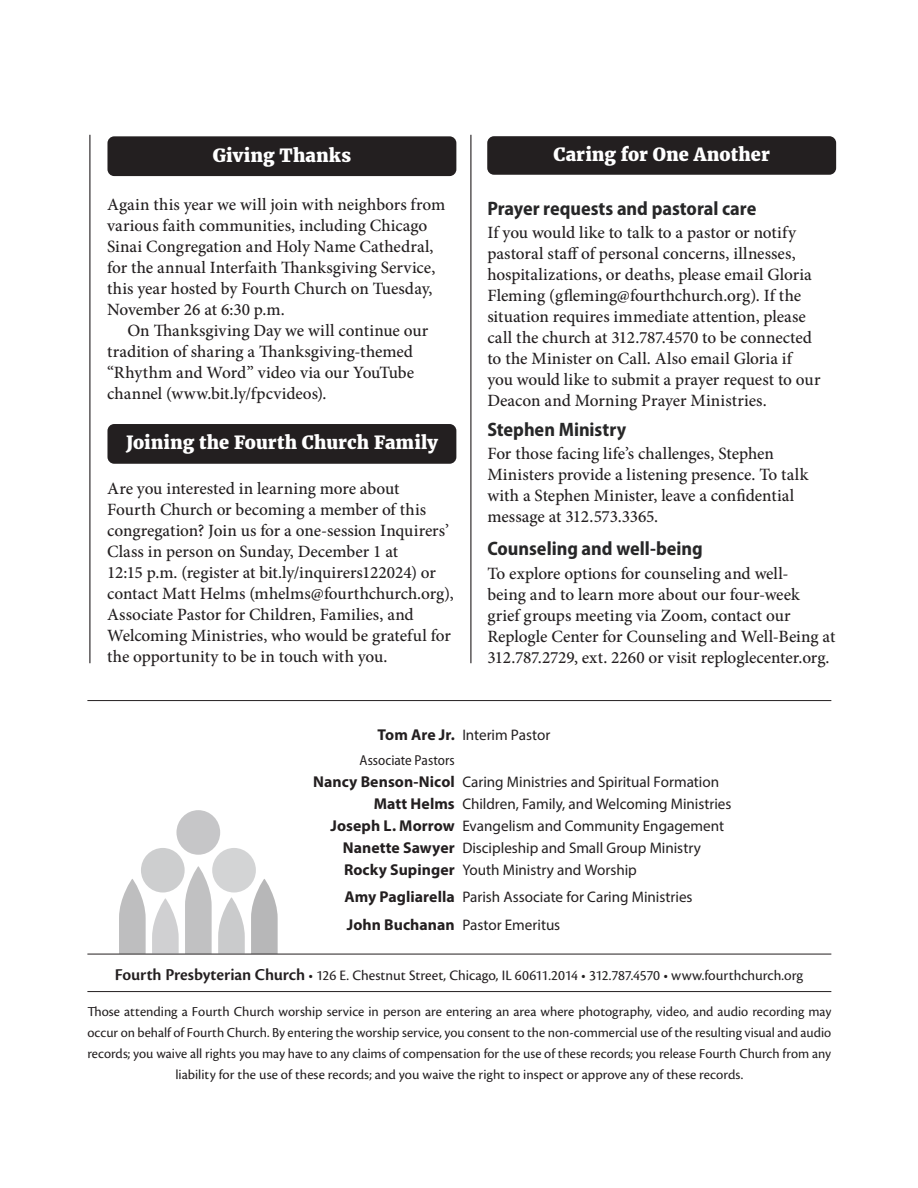
<style>
.page{position:relative;width:918px;height:1188px;background:#fff}
.page>*{position:absolute;margin:0;border:0;box-sizing:border-box;transform-origin:0 0}
.t1{font:700 semi-condensed 19.5px "Myriad Pro";color:#272728}
.t2{font:800 18px "Merriweather";letter-spacing:.005em;color:#fff}
.t3{font:500 17.25px/21px "Minion Pro";color:#231f20}
.t4{font:15.3px "Myriad Pro";letter-spacing:-.005em;color:#231f20}
.t5{font:15px "Cronos Pro";letter-spacing:-.005em;color:#231f20}
.t6{font:semi-condensed 14.4px "Myriad Pro";color:#231f20}
.t7{font:14.25px/21px "Cronos Pro";color:#231f20;text-align:center}
.s1{font-weight:700;font-size:15.75px}
.s2{font-weight:600;font-size:17.25px}
</style>
<div class="page">
<hr style="left:87px;top:954px;width:744px;height:1px;background:#231f20">
<div style="left:141px;top:848px;width:44px;height:45px;background:#cdcecf;border-radius:50%"></div>
<div style="left:212px;top:848px;width:44px;height:45px;background:#d3d4d5;border-radius:50%"></div>
<div style="left:176px;top:810px;width:44px;height:45px;background:#c6c6c8;border-radius:50%"></div>
<svg style="left:152px;top:898px;width:27px;height:56px"></svg>
<svg style="left:185px;top:866px;width:27px;height:88px"></svg>
<svg style="left:218px;top:897px;width:27px;height:57px"></svg>
<svg style="left:251px;top:879px;width:27px;height:75px"></svg>
<svg style="left:119px;top:879px;width:27px;height:75px"></svg>
<hr style="left:87px;top:991px;width:744px;height:1px;background:#231f20">
<hr style="left:470px;top:135px;width:1px;height:528px;background:#231f20">
<hr style="left:89px;top:135px;width:1px;height:528px;background:#231f20">
<hr style="left:87px;top:700px;width:744px;height:1px;background:#231f20">
<div style="left:487px;top:136px;width:349px;height:39px;background:#231f20;border-radius:7px"></div>
<div style="left:107px;top:424px;width:349px;height:40px;background:#231f20;border-radius:7px"></div>
<div style="left:107px;top:136px;width:349px;height:40px;background:#231f20;border-radius:7px"></div>
<p class="t2" style="left:213px;top:144px;width:140px">Giving Thanks</p>
<p class="t3" style="left:107px;top:194px;width:340px">Again this year we will join with neighbors from various faith communities, including Chicago Sinai Congregation and Holy Name Cathedral, for the annual Interfaith Thanksgiving Service, this year hosted by Fourth Church on Tuesday, November 26 at 6:30 p.m.</p>
<p class="t3" style="left:107px;top:320px;width:323px;text-indent:20px">On Thanksgiving Day we will continue our tradition of sharing a Thanksgiving-themed “Rhythm and Word” video via our YouTube channel (www.bit.ly/fpcvideos).</p>
<p class="t2" style="left:126px;top:432px;width:313px">Joining the Fourth Church Family</p>
<p class="t3" style="left:107px;top:478px;width:348px">Are you interested in learning more about<br>Fourth Church or becoming a member of this congregation? Join us for a one-session Inquirers’ Class in person on Sunday, December 1 at<br>12:15 p.m. (register at bit.ly/inquirers122024) or contact Matt Helms (mhelms@fourthchurch.org), Associate Pastor for Children, Families, and Welcoming Ministries, who would be grateful for the opportunity to be in touch with you.</p>
<p class="t2" style="left:554px;top:144px;width:218px">Caring for One Another</p>
<p class="t1" style="left:487px;top:197px;width:271px">Prayer requests and pastoral care</p>
<p class="t3" style="left:487px;top:222px;width:335px">If you would like to talk to a pastor or notify pastoral staff of personal concerns, illnesses, hospitalizations, or deaths, please email Gloria Fleming (gfleming@fourthchurch.org). If the situation requires immediate attention, please call the church at 312.787.4570 to be connected to the Minister on Call. Also email Gloria if you would like to submit a prayer request to our Deacon and Morning Prayer Ministries.</p>
<p class="t1" style="left:487px;top:418px;width:140px">Stephen Ministry</p>
<p class="t3" style="left:487px;top:443px;width:323px">For those facing life’s challenges, Stephen Ministers provide a listening presence. To talk with a Stephen Minister, leave a confidential message at 312.573.3365.</p>
<p class="t1" style="left:487px;top:538px;width:217px">Counseling and well-being</p>
<p class="t3" style="left:487px;top:563px;width:350px">To explore options for counseling and well-<br>being and to learn more about our four-week grief groups meeting via Zoom, contact our Replogle Center for Counseling and Well-Being at 312.787.2729, ext. 2260 or visit reploglecenter.org.</p>
<p class="t4" style="left:378px;top:725px;width:174px"><span class="s1">Tom Are Jr.</span> Interim Pastor</p>
<p class="t6" style="left:359px;top:752px;width:97px">Associate Pastors</p>
<p class="t4" style="left:313px;top:772px;width:408px"><span class="s1">Nancy Benson-Nicol</span> Caring Ministries and Spiritual Formation</p>
<p class="t4" style="left:374px;top:794px;width:359px"><span class="s1">Matt Helms</span> Children, Family, and Welcoming Ministries</p>
<p class="t4" style="left:331px;top:816px;width:395px"><span class="s1">Joseph L. Morrow</span> Evangelism and Community Engagement</p>
<p class="t4" style="left:343px;top:838px;width:360px"><span class="s1">Nanette Sawyer</span> Discipleship and Small Group Ministry</p>
<p class="t4" style="left:344px;top:860px;width:294px"><span class="s1">Rocky Supinger</span> Youth Ministry and Worship</p>
<p class="t4" style="left:344px;top:887px;width:350px"><span class="s1">Amy Pagliarella</span> Parish Associate for Caring Ministries</p>
<p class="t4" style="left:347px;top:915px;width:215px"><span class="s1">John Buchanan</span> Pastor Emeritus</p>
<p class="t5" style="left:115px;top:967px;width:690px"><span class="s2">Fourth Presbyterian Church</span> • 126 E. Chestnut Street, Chicago, IL 60611.2014 • 312.787.4570 • www.fourthchurch.org</p>
<p class="t7" style="left:87px;top:1001px;width:745px">Those attending a Fourth Church worship service in person are entering an area where photography, video, and audio recording may occur on behalf of Fourth Church. By entering the worship service, you consent to the non-commercial use of the resulting visual and audio records; you waive all rights you may have to any claims of compensation for the use of these records; you release Fourth Church from any liability for the use of these records; and you waive the right to inspect or approve any of these records.</p>
</div>
